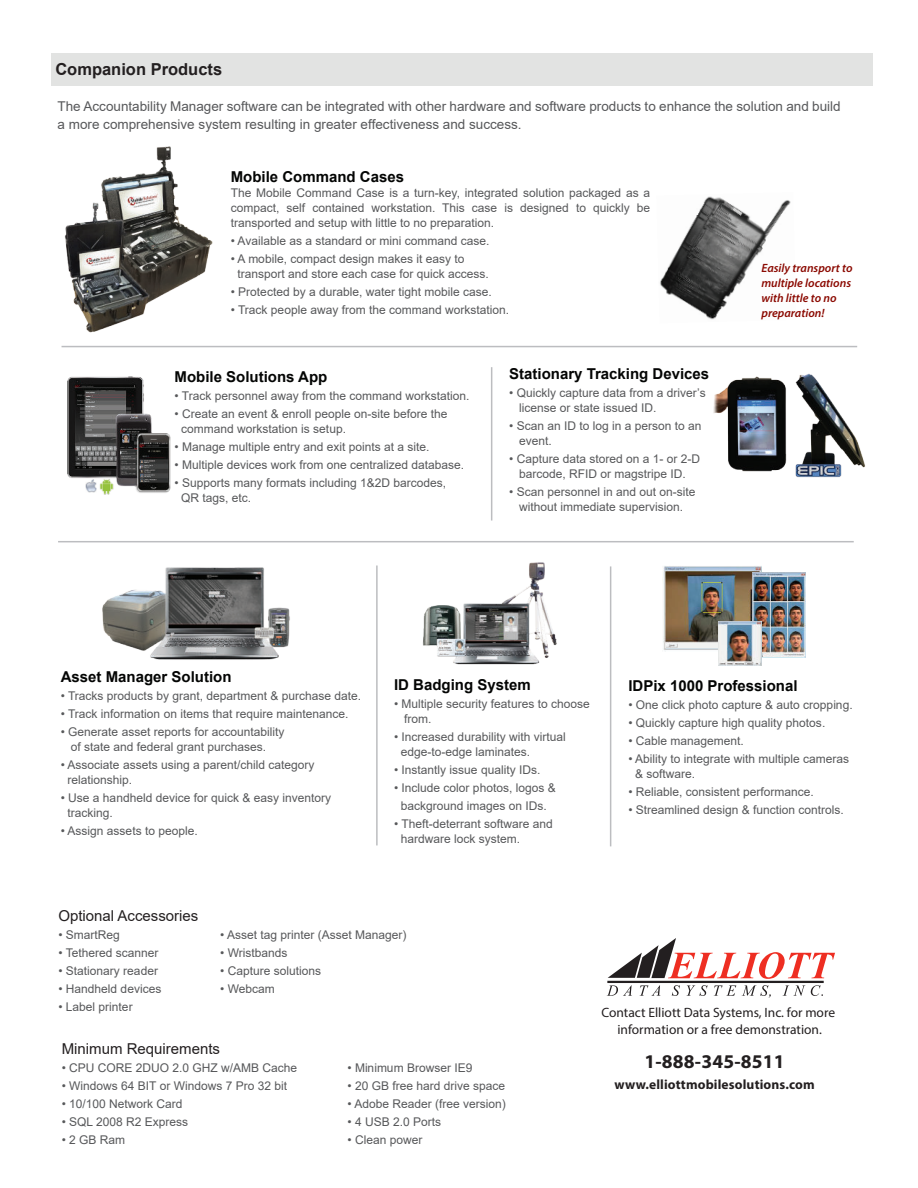
<style>
.page{position:relative;width:918px;height:1188px;background:#fff}
.page>*{position:absolute;margin:0;border:0;box-sizing:border-box;transform-origin:0 0}
.t1{font:700 19.5px "Myriad Pro";letter-spacing:.01em;color:#231f20}
.t2{font:700 16.5px "Arial";color:#231f20}
.t3{font:700 15px "Arial";color:#040504}
.t4{font:15px "Arial";color:#231f20}
.t5{font:13.5px/18px "Arial";color:#57585a}
.t6{font:13.5px/16.2px "Myriad Pro";color:#231f20;text-align:center}
.t7{font:700 13.5px "Myriad Pro";letter-spacing:.01em;color:#231f20}
.t8{font:12px/18px "Arial";color:#57585a}
.t9{font:italic 600 12px/15px "Myriad Pro";color:#8b0a02}
</style>
<div class="page">
<img style="left:660px;top:196px;width:131px;height:124px">
<hr style="left:62px;top:346px;width:795px;height:1px;background:#bcbdc0">
<svg style="left:607px;top:985px;width:25px;height:11px"></svg>
<svg style="left:640px;top:985px;width:21px;height:11px"></svg>
<svg style="left:672px;top:985px;width:8px;height:11px"></svg>
<svg style="left:686px;top:985px;width:22px;height:11px"></svg>
<svg style="left:714px;top:985px;width:22px;height:11px"></svg>
<svg style="left:742px;top:985px;width:29px;height:13px"></svg>
<svg style="left:783px;top:985px;width:22px;height:11px"></svg>
<svg style="left:811px;top:985px;width:12px;height:11px"></svg>
<svg style="left:608px;top:938px;width:227px;height:41px"></svg>
<hr style="left:607px;top:981px;width:217px;height:2px;background:#231f20">
<hr style="left:491px;top:367px;width:1px;height:154px;background:#bcbdc0">
<hr style="left:58px;top:541px;width:796px;height:1px;background:#bcbdc0">
<hr style="left:376px;top:565px;width:2px;height:280px;background:#bcbdc0">
<hr style="left:610px;top:566px;width:1px;height:280px;background:#bcbdc0">
<img style="left:662px;top:566px;width:100px;height:85px">
<img style="left:752px;top:573px;width:54px;height:84px">
<img style="left:718px;top:621px;width:43px;height:45px">
<img style="left:102px;top:567px;width:188px;height:93px">
<img style="left:422px;top:562px;width:135px;height:103px">
<img style="left:64px;top:146px;width:149px;height:187px">
<div style="left:51px;top:54px;width:821px;height:32px;background:#e2e3e2"></div>
<img style="left:67px;top:376px;width:104px;height:119px">
<img style="left:86px;top:479px;width:11px;height:14px">
<img style="left:99px;top:479px;width:15px;height:15px">
<img style="left:713px;top:373px;width:152px;height:105px">
<h2 class="t2" style="left:55px;top:63px;width:168px">Companion Products</h2>
<p class="t5" style="left:58px;top:98px;width:785px">The Accountability Manager software can be integrated with other hardware and software products to enhance the solution and build a more comprehensive system resulting in greater effectiveness and success.</p>
<p class="t3" style="left:231px;top:171px;width:175px">Mobile Command Cases</p>
<p class="t8" style="left:231px;top:186px;width:421px;line-height:15px;text-align:justify">The Mobile Command Case is a turn-key, integrated solution packaged as a compact, self contained workstation. This case is designed to quickly be transported and setup with little to no preparation.</p>
<p class="t8" style="left:231px;top:233px;width:260px">ï Available as a standard or mini command case. ï A mobile, compact design makes it easy to</p>
<p class="t8" style="left:231px;top:266px;width:280px;text-indent:7px">transport and store each case for quick access.<br>ï Protected by a durable, water tight mobile case.<br>ï Track people away from the command workstation.</p>
<p class="t3" style="left:175px;top:371px;width:154px">Mobile Solutions App</p>
<p class="t8" style="left:175px;top:388px;width:296px">ï Track personnel away from the command workstation. ï Create an event &amp; enroll people on-site before the</p>
<p class="t8" style="left:175px;top:421px;width:291px;text-indent:7px">command workstation is setup.<br>ï Manage multiple entry and exit points at a site.<br>ï Multiple devices work from one centralized database. ï Supports many formats including 1&amp;2D barcodes,</p>
<p class="t8" style="left:181px;top:490px;width:72px">QR tags, etc.</p>
<p class="t3" style="left:509px;top:368px;width:202px">Stationary Tracking Devices</p>
<p class="t8" style="left:519px;top:386px;width:188px;line-height:15px;text-indent:-10px">ï Quickly capture data from a driver’s license or state issued ID.</p>
<p class="t8" style="left:519px;top:419px;width:184px;line-height:15px;text-indent:-10px">ï Scan an ID to log in a person to an event.</p>
<p class="t8" style="left:509px;top:452px;width:192px;line-height:15px;text-align:center">ï Capture data stored on a 1- or 2-D barcode, RFID or magstripe ID.</p>
<p class="t8" style="left:509px;top:485px;width:188px;line-height:15px;text-align:center">ï Scan personnel in and out on-site without immediate supervision.</p>
<p class="t9" style="left:761px;top:262px;width:93px">Easily transport to multiple locations with little to no preparation!</p>
<p class="t3" style="left:61px;top:671px;width:172px">Asset Manager Solution</p>
<p class="t8" style="left:61px;top:688px;width:302px">ï Tracks products by grant, department &amp; purchase date. ï Track information on items that require maintenance.<br>ï Generate asset reports for accountability</p>
<p class="t8" style="left:61px;top:739px;width:255px;text-indent:10px">of state and federal grant purchases.<br>ï Associate assets using a parent/child category</p>
<p class="t8" style="left:61px;top:772px;width:272px;text-indent:7px">relationship.<br>ï Use a handheld device for quick &amp; easy inventory</p>
<p class="t8" style="left:61px;top:805px;width:138px;text-indent:7px">tracking.<br>ï Assign assets to people.</p>
<p class="t3" style="left:394px;top:679px;width:138px">ID Badging System</p>
<p class="t8" style="left:404px;top:697px;width:187px;line-height:15px;text-indent:-10px">ï Multiple security features to choose from.</p>
<p class="t8" style="left:401px;top:730px;width:166px;line-height:15px;text-indent:-7px">ï Increased durability with virtual edge-to-edge laminates.</p>
<p class="t8" style="left:394px;top:762px;width:148px">ï Instantly issue quality IDs.</p>
<p class="t8" style="left:394px;top:780px;width:163px">ï Include color photos, logos &amp;</p>
<p class="t8" style="left:401px;top:798px;width:148px">background images on IDs.</p>
<p class="t8" style="left:394px;top:816px;width:160px">ï Theft-deterrant software and</p>
<p class="t8" style="left:401px;top:831px;width:121px">hardware lock system.</p>
<p class="t3" style="left:628px;top:680px;width:171px">IDPix 1000 Professional</p>
<p class="t8" style="left:628px;top:697px;width:226px">ï One click photo capture &amp; auto cropping. ï Quickly capture high quality photos.<br>ï Cable management.<br>ï Ability to integrate with multiple cameras</p>
<p class="t8" style="left:628px;top:766px;width:217px;text-indent:7px">&amp; software.<br>ï Reliable, consistent performance.<br>ï Streamlined design &amp; function controls.</p>
<p class="t4" style="left:58px;top:911px;width:142px">Optional Accessories</p>
<p class="t8" style="left:58px;top:927px;width:104px">ï SmartReg<br>ï Tethered scanner ï Stationary reader ï Handheld devices ï Label printer</p>
<p class="t8" style="left:220px;top:927px;width:188px">ï Asset tag printer (Asset Manager) ï Wristbands<br>ï Capture solutions<br>ï Webcam</p>
<p class="t4" style="left:62px;top:1043px;width:160px">Minimum Requirements</p>
<p class="t8" style="left:62px;top:1059px;width:237px">ï CPU CORE 2DUO 2.0 GHZ w/AMB Cache ï Windows 64 BIT or Windows 7 Pro 32 bit<br>ï 10/100 Network Card<br>ï SQL 2008 R2 Express<br>ï 2 GB Ram</p>
<p class="t8" style="left:347px;top:1060px;width:160px">ï Minimum Browser IE9<br>ï 20 GB free hard drive space ï Adobe Reader (free version) ï 4 USB 2.0 Ports<br>ï Clean power</p>
<p class="t6" style="left:601px;top:1006px;width:235px">Contact Elliott Data Systems, Inc. for more information or a free demonstration.</p>
<h1 class="t1" style="left:644px;top:1050px;width:142px">1-888-345-8511</h1>
<p class="t7" style="left:615px;top:1076px;width:202px">www.elliottmobilesolutions.com</p>
</div>
